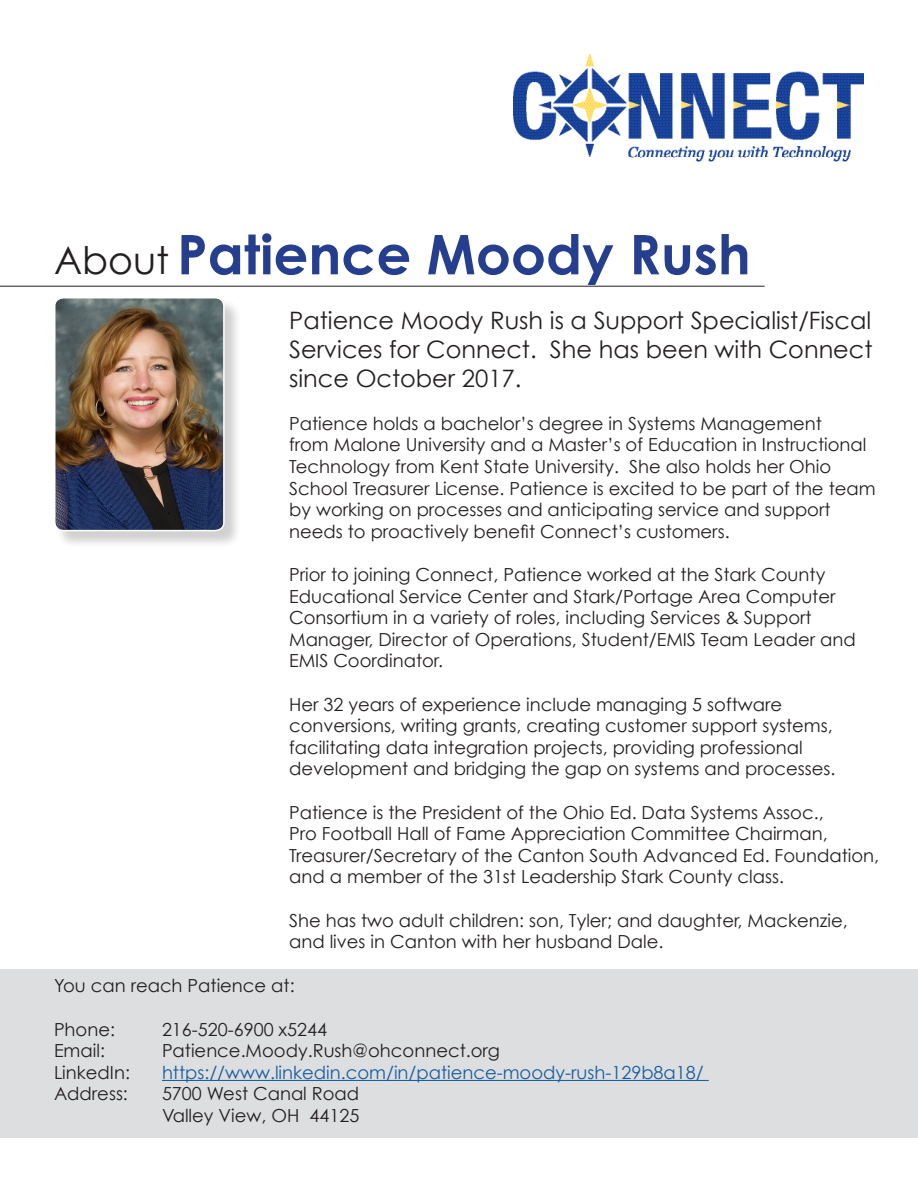
<style>
.page{position:relative;width:918px;height:1188px;background:#fff}
.page>*{position:absolute;margin:0;border:0;box-sizing:border-box;transform-origin:0 0}
.t1{font:700 54.75px "Century Gothic";color:#253f8e}
.t2{font:24px/28.8px "Century Gothic";color:#231f20;text-align:justify}
.t3{font:18px/21.6px "Century Gothic";color:#231f20}
.t4{font:18px "Century Gothic";color:#175d9e}
.s1{font-weight:400;font-size:38.1px;color:#231f20}
</style>
<div class="page">
<img style="left:513px;top:54px;width:351px;height:107px">
<hr style="left:0;top:286px;width:765px;height:1px;background:#231f20">
<div style="left:0;top:969px;width:918px;height:169px;background:#dddee0"></div>
<hr style="left:162px;top:1080px;width:547px;height:1px;background:#175d9e">
<div style="left:55px;top:298px;width:187px;height:251px;background:#231f20;opacity:.21"></div>
<img style="left:55px;top:298px;width:169px;height:233px">
<div style="left:54px;top:297px;width:171px;height:234px;border:1px solid #fff;border-radius:9px"></div>
<p class="t1" style="left:54px;top:220px;width:698px"><span class="s1">About</span> Patience Moody Rush</p>
<p class="t2" style="left:289px;top:306px;width:585px">Patience Moody Rush is a Support Specialist/Fiscal Services for Connect. She has been with Connect since October 2017.</p>
<p class="t3" style="left:289px;top:412px;width:588px">Patience holds a bachelor’s degree in Systems Management<br>from Malone University and a Master’s of Education in Instructional Technology from Kent State University. She also holds her Ohio School Treasurer License. Patience is excited to be part of the team by working on processes and anticipating service and support needs to proactively benefit Connect’s customers.</p>
<p class="t3" style="left:289px;top:563px;width:568px">Prior to joining Connect, Patience worked at the Stark County Educational Service Center and Stark/Portage Area Computer Consortium in a variety of roles, including Services &amp; Support Manager, Director of Operations, Student/EMIS Team Leader and EMIS Coordinator.</p>
<p class="t3" style="left:289px;top:693px;width:548px">Her 32 years of experience include managing 5 software conversions, writing grants, creating customer support systems, facilitating data integration projects, providing professional development and bridging the gap on systems and processes.</p>
<p class="t3" style="left:289px;top:801px;width:592px">Patience is the President of the Ohio Ed. Data Systems Assoc.,<br>Pro Football Hall of Fame Appreciation Committee Chairman, Treasurer/Secretary of the Canton South Advanced Ed. Foundation, and a member of the 31st Leadership Stark County class.</p>
<p class="t3" style="left:289px;top:909px;width:560px">She has two adult children: son, Tyler; and daughter, Mackenzie, and lives in Canton with her husband Dale.</p>
<p class="t3" style="left:54px;top:975px;width:242px">You can reach Patience at:</p>
<p class="t3" style="left:54px;top:1018px;width:63px">Phone:</p>
<p class="t3" style="left:162px;top:1018px;width:167px">216-520-6900 x5244</p>
<p class="t3" style="left:54px;top:1040px;width:53px">Email:</p>
<p class="t3" style="left:162px;top:1040px;width:340px">Patience.Moody.Rush@ohconnect.org</p>
<p class="t3" style="left:54px;top:1061px;width:77px">LinkedIn:</p>
<p class="t4" style="left:162px;top:1061px;width:543px">https://www.linkedin.com/in/patience-moody-rush-129b8a18/</p>
<p class="t3" style="left:54px;top:1083px;width:75px">Address:</p>
<p class="t3" style="left:162px;top:1083px;width:199px">5700 West Canal Road</p>
<p class="t3" style="left:162px;top:1104px;width:199px">Valley View, OH 44125</p>
</div>
